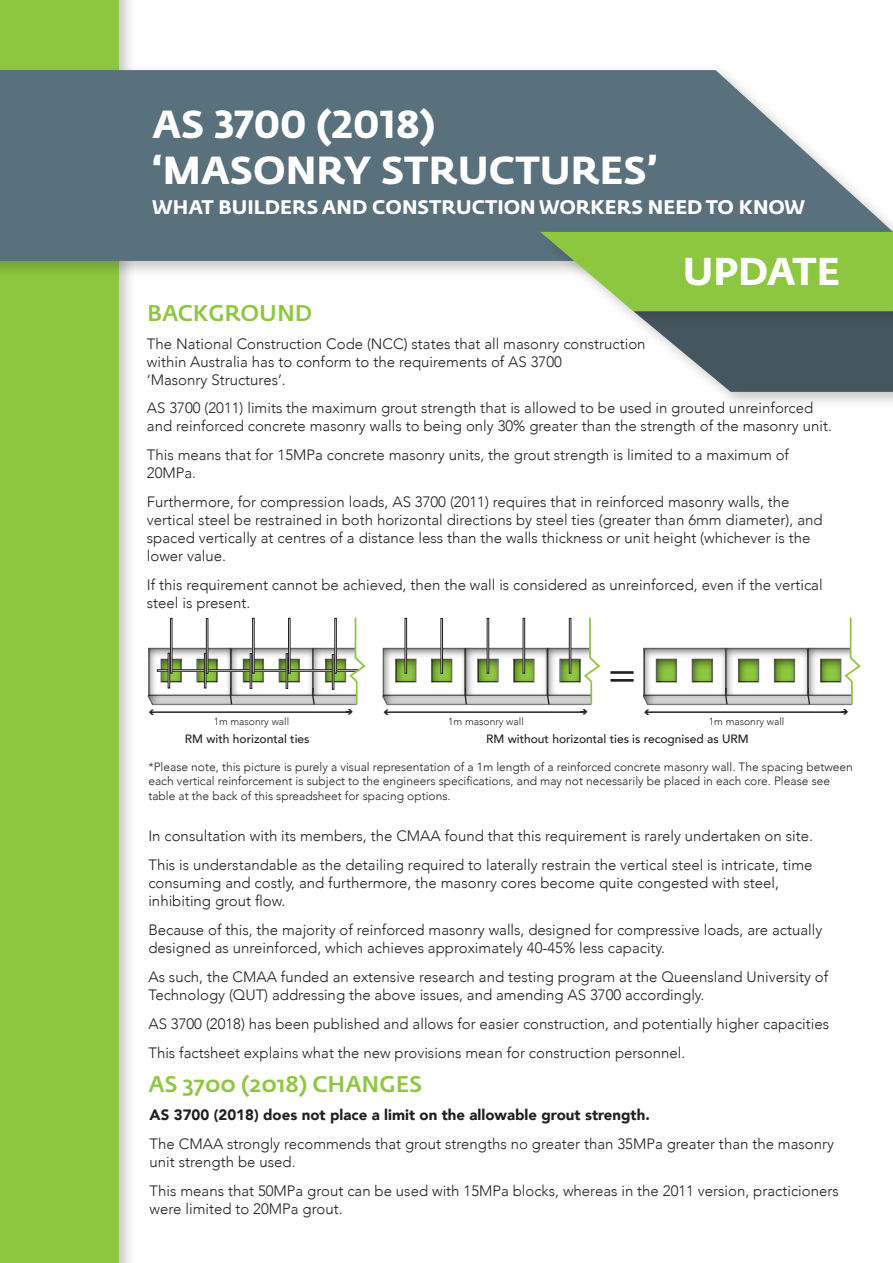
<style>
.page{position:relative;width:893px;height:1263px;background:#fff}
.page>*{position:absolute;margin:0;border:0;box-sizing:border-box;transform-origin:0 0}
.Body{font:300 55.8px "Avenir";color:#231f20;scale:.81 1}
.t1{font:38.7px/46.5px "Fedra Sans Bold SC";color:#fff}
.t2{font:700 38.4px "Fedra Sans";color:#fff}
.Body-2{font:500 22.5px "Fedra Sans";color:#8dc73f}
.t3{font:19.5px "Fedra Sans Bold SC";color:#fff}
.Body-3{font:300 15px/18px "Avenir";color:#231f20}
.Body-4{font:900 15px "Avenir";color:#231f20}
.Body-5{font:300 12px/14.4px "Avenir";color:#231f20}
.Body-6{font:500 12px "Avenir";color:#231f20}
.Body-7{font:300 10.35px "Avenir";color:#231f20}
</style>
<div class="page">
<div style="left:0;top:0;width:136px;height:1263px;background:#231f20;opacity:.25"></div>
<div style="left:0;top:0;width:118px;height:1263px;background:#8dc73f"></div>
<div style="left:630px;top:306px;width:263px;height:104px;background:#231f20;opacity:.25"></div>
<div style="left:0;top:65px;width:893px;height:214px;background:#231f20;opacity:.25"></div>
<svg style="left:0;top:70px;width:893px;height:191px;background:#677c88"></svg>
<div style="left:537px;top:227px;width:356px;height:102px;background:#231f20;opacity:.25"></div>
<svg style="left:540px;top:232px;width:353px;height:160px"></svg>
<svg style="left:643px;top:617px;width:218px;height:96px"></svg>
<svg style="left:148px;top:617px;width:452px;height:96px"></svg>
<p class="t1" style="left:152px;top:102px;width:507px">AS 3700 (2018) ‘MASONRY STRUCTURES’</p>
<p class="t3" style="left:152px;top:196px;width:655px">WHAT BUILDERS AND CONSTRUCTION WORKERS NEED TO KNOW</p>
<p class="Body-2" style="left:147px;top:300px;width:167px">BACKGROUND</p>
<p class="t2" style="left:683px;top:249px;width:159px">UPDATE</p>
<p class="Body-3" style="left:147px;top:334px;width:500px">The National Construction Code (NCC) states that all masonry construction within Australia has to conform to the requirements of AS 3700<br>‘Masonry Structures’.</p>
<p class="Body-3" style="left:147px;top:399px;width:686px">AS 3700 (2011) limits the maximum grout strength that is allowed to be used in grouted unreinforced and reinforced concrete masonry walls to being only 30% greater than the strength of the masonry unit.</p>
<p class="Body-3" style="left:147px;top:446px;width:644px">This means that for 15MPa concrete masonry units, the grout strength is limited to a maximum of<br>20MPa.</p>
<p class="Body-3" style="left:147px;top:493px;width:677px">Furthermore, for compression loads, AS 3700 (2011) requires that in reinforced masonry walls, the vertical steel be restrained in both horizontal directions by steel ties (greater than 6mm diameter), and spaced vertically at centres of a distance less than the walls thickness or unit height (whichever is the lower value.</p>
<p class="Body-3" style="left:147px;top:576px;width:677px">If this requirement cannot be achieved, then the wall is considered as unreinforced, even if the vertical steel is present.</p>
<p class="Body" style="left:607px;top:641px;width:39px">=</p>
<p class="Body-7" style="left:214px;top:716px;width:77px">1m masonry wall</p>
<p class="Body-7" style="left:709px;top:716px;width:77px">1m masonry wall</p>
<p class="Body-7" style="left:448px;top:716px;width:77px">1m masonry wall</p>
<p class="Body-6" style="left:185px;top:729px;width:126px">RM with horizontal ties</p>
<p class="Body-6" style="left:486px;top:729px;width:264px">RM without horizontal ties is recognised as URM</p>
<p class="Body-5" style="left:148px;top:760px;width:706px">*Please note, this picture is purely a visual representation of a 1m length of a reinforced concrete masonry wall. The spacing between each vertical reinforcement is subject to the engineers specifications, and may not necessarily be placed in each core. Please see table at the back of this spreadsheet for spacing options.</p>
<p class="Body-3" style="left:148px;top:827px;width:666px">In consultation with its members, the CMAA found that this requirement is rarely undertaken on site.</p>
<p class="Body-3" style="left:148px;top:856px;width:666px">This is understandable as the detailing required to laterally restrain the vertical steel is intricate, time consuming and costly, and furthermore, the masonry cores become quite congested with steel, inhibiting grout flow.</p>
<p class="Body-3" style="left:148px;top:921px;width:676px">Because of this, the majority of reinforced masonry walls, designed for compressive loads, are actually designed as unreinforced, which achieves approximately 40-45% less capacity.</p>
<p class="Body-3" style="left:148px;top:968px;width:681px">As such, the CMAA funded an extensive research and testing program at the Queensland University of<br>Technology (QUT) addressing the above issues, and amending AS 3700 accordingly.</p>
<p class="Body-3" style="left:148px;top:1015px;width:682px">AS 3700 (2018) has been published and allows for easier construction, and potentially higher capacities</p>
<p class="Body-3" style="left:148px;top:1043px;width:538px">This factsheet explains what the new provisions mean for construction personnel.</p>
<p class="Body-2" style="left:148px;top:1071px;width:276px">AS 3700 (2018) CHANGES</p>
<p class="Body-4" style="left:150px;top:1102px;width:502px">AS 3700 (2018) does not place a limit on the allowable grout strength.</p>
<p class="Body-3" style="left:150px;top:1134px;width:686px">The CMAA strongly recommends that grout strengths no greater than 35MPa greater than the masonry unit strength be used.</p>
<p class="Body-3" style="left:150px;top:1181px;width:691px">This means that 50MPa grout can be used with 15MPa blocks, whereas in the 2011 version, practicioners were limited to 20MPa grout.</p>
</div>
